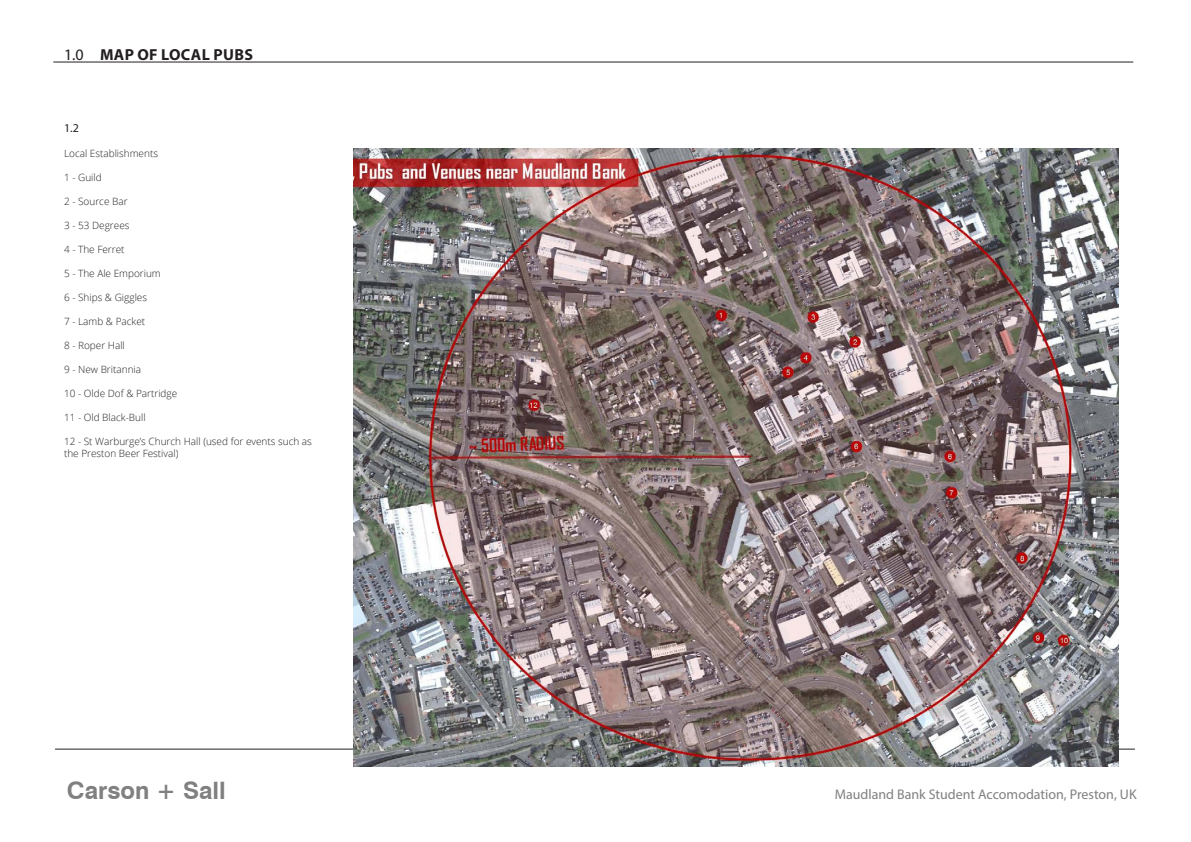
<style>
.page{position:relative;width:1191px;height:842px;background:#fff}
.page>*{position:absolute;margin:0;border:0;box-sizing:border-box;transform-origin:0 0}
.t1{font:700 24px "Swiss 721 BT";color:#808080}
.CSA{font:700 16px "Myriad Pro";letter-spacing:.02em;color:#231f20}
.t2{font:14px "Myriad Pro";color:#808080}
.CSA-2{font:12px "Myriad Pro";color:#231f20}
.Body{font:300 10px/12px "Open Sans";color:#231f20}
.s1{font-weight:400}
</style>
<div class="page">
<hr style="left:53px;top:62px;width:1080px;height:1px;background:#231f20">
<hr style="left:55px;top:749px;width:1080px;height:1px;background:#231f20">
<img style="left:353px;top:148px;width:766px;height:618px">
<p class="CSA" style="left:64px;top:44px;width:190px"><span class="s1">1.0</span> MAP OF LOCAL PUBS</p>
<p class="CSA-2" style="left:64px;top:121px;width:16px">1.2</p>
<p class="Body" style="left:64px;top:147px;width:95px">Local Establishments</p>
<p class="Body" style="left:64px;top:171px;width:39px">1 - Guild</p>
<p class="Body" style="left:64px;top:195px;width:65px">2 - Source Bar</p>
<p class="Body" style="left:64px;top:219px;width:67px">3 - 53 Degrees</p>
<p class="Body" style="left:64px;top:243px;width:62px">4 - The Ferret</p>
<p class="Body" style="left:64px;top:267px;width:98px">5 - The Ale Emporium</p>
<p class="Body" style="left:64px;top:291px;width:85px">6 - Ships &amp; Giggles</p>
<p class="Body" style="left:64px;top:315px;width:83px">7 - Lamb &amp; Packet</p>
<p class="Body" style="left:64px;top:339px;width:62px">8 - Roper Hall</p>
<p class="Body" style="left:64px;top:363px;width:79px">9 - New Britannia</p>
<p class="Body" style="left:64px;top:387px;width:115px">10 - Olde Dof &amp; Partridge</p>
<p class="Body" style="left:64px;top:411px;width:83px">11 - Old Black-Bull</p>
<p class="Body" style="left:64px;top:435px;width:249px">12 - St Warburge’s Church Hall (used for events such as the Preston Beer Festival)</p>
<h1 class="t1" style="left:67px;top:776px;width:160px">Carson + Sall</h1>
<h3 class="t2" style="left:834px;top:786px;width:303px">Maudland Bank Student Accomodation, Preston, UK</h3>
</div>
